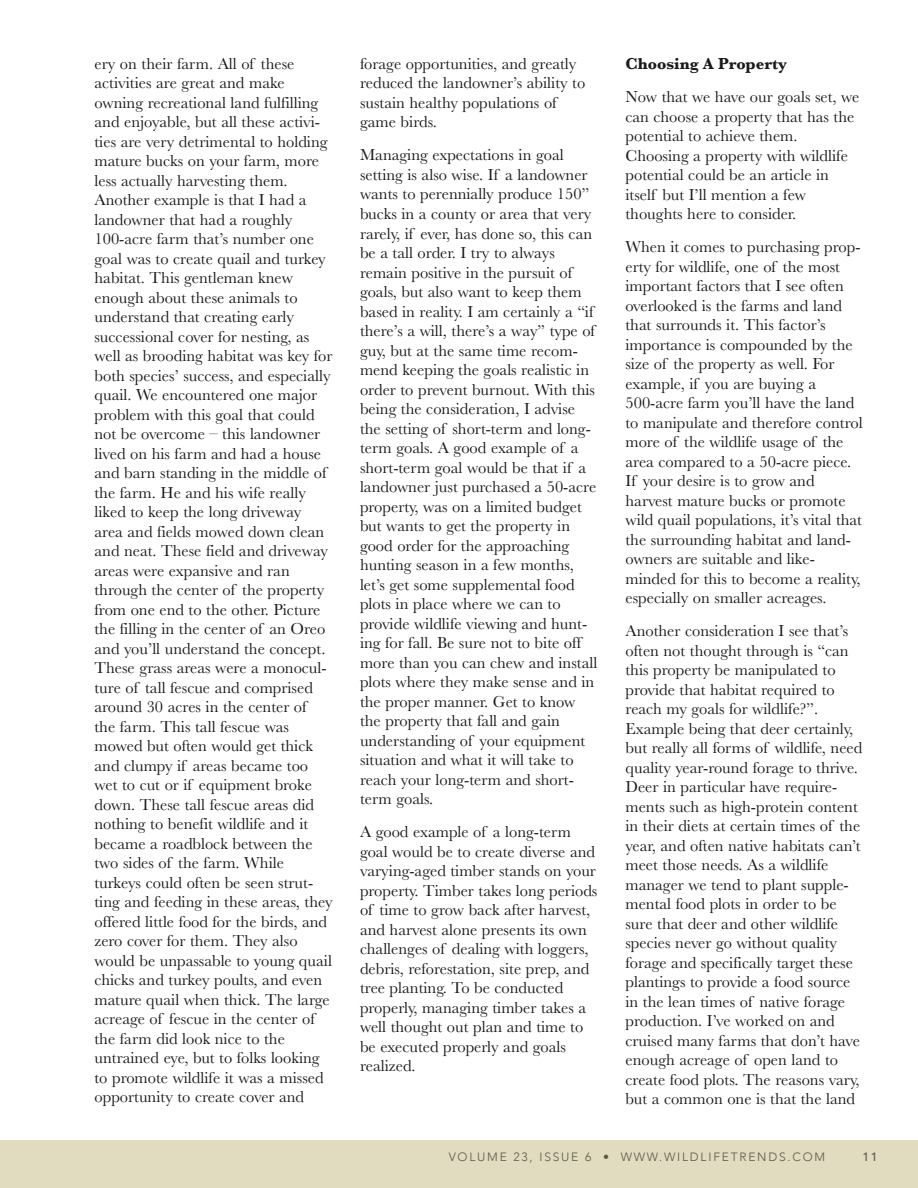
<style>
.page{position:relative;width:918px;height:1188px;background:#fff}
.page>*{position:absolute;margin:0;border:0;box-sizing:border-box;transform-origin:0 0}
.t1{font:16.5px/19.5px "Baskerville";color:#1b1a1a}
.t2{font:700 16.5px "Baskerville";color:#1b1a1a}
.t3{font:300 12px "Avenir";letter-spacing:.15em;color:#585848}
.t4{font:500 12px "Avenir";color:#585848}
</style>
<div class="page">
<div style="left:0;top:1140px;width:918px;height:48px;background:#e1dcbf"></div>
<p class="t1" style="left:94px;top:54px;width:240px">ery on their farm. All of these activities are great and make owning recreational land fulfilling and enjoyable, but all these activi&shy;ties are very detrimental to holding mature bucks on your farm, more less actually harvesting them.<br>Another example is that I had a landowner that had a roughly<br>100-acre farm that’s number one goal was to create quail and turkey habitat. This gentleman knew enough about these animals to understand that creating early successional cover for nesting, as well as brooding habitat was key for both species’ success, and especially quail. We encountered one major problem with this goal that could not be overcome – this landowner lived on his farm and had a house and barn standing in the middle of the farm. He and his wife really liked to keep the long driveway area and fields mowed down clean and neat. These field and driveway areas were expansive and ran through the center of the property from one end to the other. Picture the filling in the center of an Oreo and you’ll understand the concept.<br>These grass areas were a monocul&shy;ture of tall fescue and comprised around 30 acres in the center of<br>the farm. This tall fescue was mowed but often would get thick and clumpy if areas became too wet to cut or if equipment broke down. These tall fescue areas did nothing to benefit wildlife and it became a roadblock between the two sides of the farm. While turkeys could often be seen strut&shy;ting and feeding in these areas, they offered little food for the birds, and zero cover for them. They also would be unpassable to young quail chicks and turkey poults, and even mature quail when thick. The large acreage of fescue in the center of the farm did look nice to the untrained eye, but to folks looking to promote wildlife it was a missed opportunity to create cover and</p>
<p class="t1" style="left:360px;top:54px;width:227px">forage opportunities, and greatly reduced the landowner’s ability to sustain healthy populations of game birds.</p>
<p class="t1" style="left:360px;top:146px;width:239px">Managing expectations in goal setting is also wise. If a landowner wants to perennially produce 150” bucks in a county or area that very rarely, if ever, has done so, this can be a tall order. I try to always remain positive in the pursuit of goals, but also want to keep them based in reality. I am certainly a “if there’s a will, there’s a way” type of guy, but at the same time recom&shy;mend keeping the goals realistic in order to prevent burnout. With this being the consideration, I advise the setting of short-term and long&shy;term goals. A good example of a short-term goal would be that if a landowner just purchased a 50-acre property, was on a limited budget but wants to get the property in good order for the approaching hunting season in a few months, let’s get some supplemental food plots in place where we can to provide wildlife viewing and hunt&shy;ing for fall. Be sure not to bite off more than you can chew and install plots where they make sense and in the proper manner. Get to know the property that fall and gain understanding of your equipment situation and what it will take to reach your long-term and short&shy;term goals.</p>
<p class="t1" style="left:360px;top:822px;width:239px">A good example of a long-term goal would be to create diverse and varying-aged timber stands on your property. Timber takes long periods of time to grow back after harvest, and harvest alone presents its own challenges of dealing with loggers, debris, reforestation, site prep, and tree planting. To be conducted properly, managing timber takes a well thought out plan and time to be executed properly and goals realized.</p>
<p class="t2" style="left:626px;top:52px;width:163px">Choosing A Property</p>
<p class="t1" style="left:626px;top:87px;width:236px">Now that we have our goals set, we can choose a property that has the potential to achieve them.<br>Choosing a property with wildlife potential could be an article in itself but I’ll mention a few thoughts here to consider.</p>
<p class="t1" style="left:626px;top:237px;width:239px">When it comes to purchasing prop&shy;erty for wildlife, one of the most important factors that I see often overlooked is the farms and land that surrounds it. This factor’s importance is compounded by the size of the property as well. For example, if you are buying a<br>500-acre farm you’ll have the land to manipulate and therefore control more of the wildlife usage of the area compared to a 50-acre piece.<br>If your desire is to grow and harvest mature bucks or promote wild quail populations, it’s vital that the surrounding habitat and land&shy;owners are suitable and like&shy;minded for this to become a reality, especially on smaller acreages.</p>
<p class="t1" style="left:626px;top:621px;width:238px">Another consideration I see that’s often not thought through is “can this property be manipulated to provide that habitat required to reach my goals for wildlife?”.<br>Example being that deer certainly, but really all forms of wildlife, need quality year-round forage to thrive.<br>Deer in particular have require&shy;ments such as high-protein content in their diets at certain times of the year, and often native habitats can’t meet those needs. As a wildlife manager we tend to plant supple&shy;mental food plots in order to be sure that deer and other wildlife species never go without quality forage and specifically target these plantings to provide a food source in the lean times of native forage production. I’ve worked on and cruised many farms that don’t have enough acreage of open land to create food plots. The reasons vary, but a common one is that the land</p>
<p class="t3" style="left:449px;top:1149px;width:378px">VOLUME 23, ISSUE 6 • WWW.WILDLIFETRENDS.COM</p>
<p class="t4" style="left:862px;top:1146px;width:17px">11</p>
</div>
